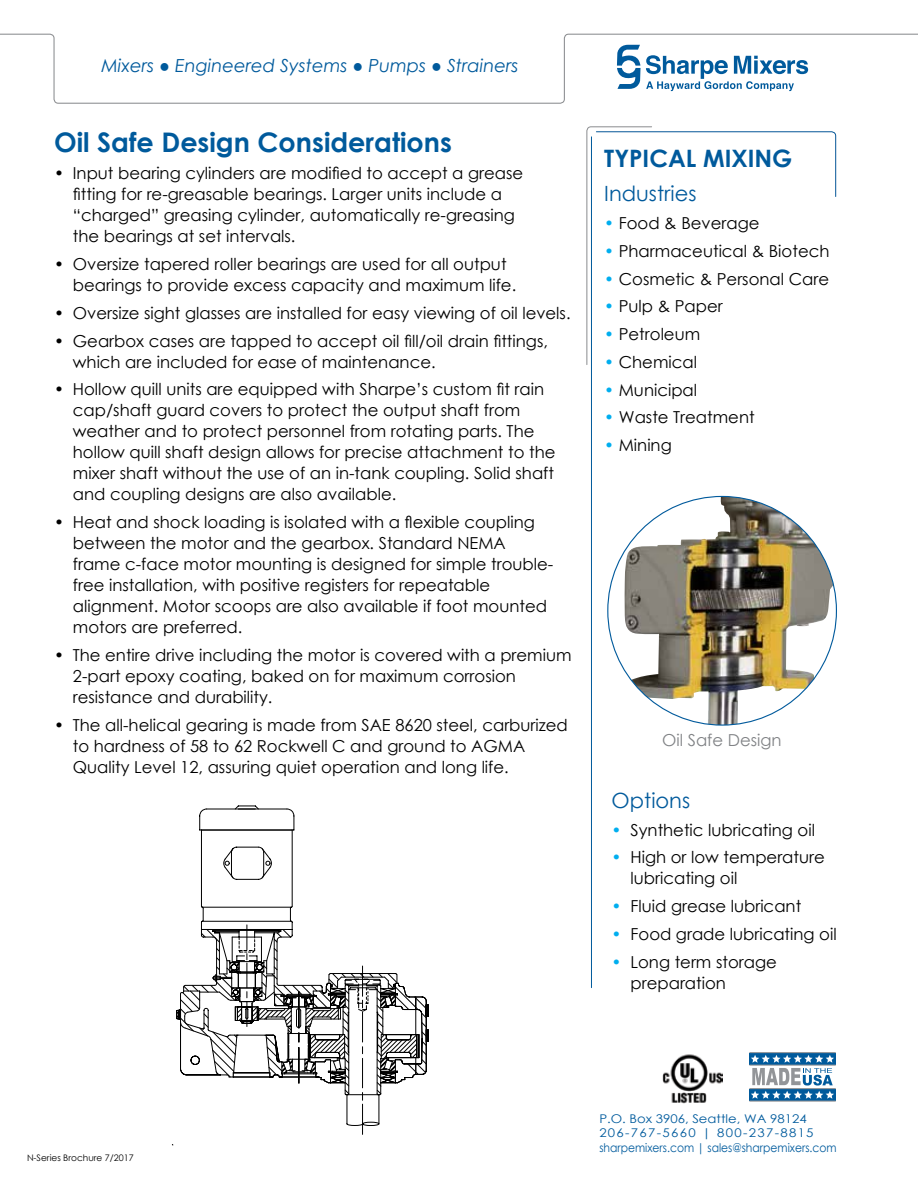
<style>
.page{position:relative;width:918px;height:1188px;background:#fff}
.page>*{position:absolute;margin:0;border:0;box-sizing:border-box;transform-origin:0 0}
.t1{font:700 27px "Century Gothic";color:#005a9c}
.t2{font:700 24px "Century Gothic";color:#005a9c}
.t3{font:21px "Century Gothic";color:#005a9c}
.t4{font:italic 18px "Century Gothic";color:#005a9c}
.t5{font:16.5px/21px "Century Gothic";color:#000}
.t6{font:16.5px "Century Gothic";color:#808285}
.t7{font:12px/14.4px "Century Gothic";color:#005b9d;scale:1.1 1}
.t8{font:9px "Century Gothic";color:#000}
.s1{color:#00aeef}
</style>
<div class="page">
<svg style="left:0;top:33px;width:918px;height:71px"></svg>
<hr style="left:591px;top:137px;width:1px;height:851px;background:#005a9c">
<svg style="left:586px;top:126px;width:250px;height:239px"></svg>
<img style="left:624px;top:496px;width:210px;height:228px">
<img style="left:662px;top:1054px;width:61px;height:50px">
<div style="left:749px;top:1053px;width:87px;height:12px;background:#005a9c"></div>
<hr style="left:749px;top:1052px;width:87px;height:1px;background:#939598">
<hr style="left:749px;top:1065px;width:87px;height:1px;background:#939598">
<div style="left:749px;top:1089px;width:87px;height:12px;background:#005a9c"></div>
<hr style="left:749px;top:1088px;width:87px;height:1px;background:#939598">
<hr style="left:749px;top:1101px;width:87px;height:1px;background:#939598">
<svg style="left:751px;top:1055px;width:83px;height:44px"></svg>
<svg style="left:172px;top:805px;width:257px;height:340px"></svg>
<p class="t4" style="left:101px;top:53px;width:419px">Mixers ● Engineered Systems ● Pumps ● Strainers</p>
<h1 class="t1" style="left:54px;top:121px;width:399px">Oil Safe Design Considerations</h1>
<p class="t5" style="left:73px;top:163px;width:452px;text-indent:-19px">• Input bearing cylinders are modified to accept a grease fitting for re-greasable bearings. Larger units include a “charged” greasing cylinder, automatically re-greasing the bearings at set intervals.</p>
<p class="t5" style="left:73px;top:253px;width:445px;text-indent:-19px">• Oversize tapered roller bearings are used for all output bearings to provide excess capacity and maximum life.</p>
<p class="t5" style="left:54px;top:302px;width:518px">• Oversize sight glasses are installed for easy viewing of oil levels.</p>
<p class="t5" style="left:73px;top:330px;width:477px;text-indent:-19px">• Gearbox cases are tapped to accept oil fill/oil drain fittings, which are included for ease of maintenance.</p>
<p class="t5" style="left:73px;top:379px;width:484px;text-indent:-19px">• Hollow quill units are equipped with Sharpe’s custom fit rain cap/shaft guard covers to protect the output shaft from weather and to protect personnel from rotating parts. The hollow quill shaft design allows for precise attachment to the mixer shaft without the use of an in-tank coupling. Solid shaft and coupling designs are also available.</p>
<p class="t5" style="left:73px;top:511px;width:482px;text-indent:-19px">• Heat and shock loading is isolated with a flexible coupling between the motor and the gearbox. Standard NEMA frame c-face motor mounting is designed for simple trouble&shy;free installation, with positive registers for repeatable alignment. Motor scoops are also available if foot mounted motors are preferred.</p>
<p class="t5" style="left:73px;top:644px;width:500px;text-indent:-19px">• The entire drive including the motor is covered with a premium<br>2-part epoxy coating, baked on for maximum corrosion resistance and durability.</p>
<p class="t5" style="left:73px;top:714px;width:497px;text-indent:-19px">• The all-helical gearing is made from SAE 8620 steel, carburized to hardness of 58 to 62 Rockwell C and ground to AGMA<br>Quality Level 12, assuring quiet operation and long life.</p>
<h2 class="t2" style="left:604px;top:140px;width:190px">TYPICAL MIXING</h2>
<p class="t3" style="left:604px;top:179px;width:94px">Industries</p>
<p class="t5" style="left:604px;top:212px;width:157px"><span class="s1">•</span> Food &amp; Beverage</p>
<p class="t5" style="left:604px;top:240px;width:227px"><span class="s1">•</span> Pharmaceutical &amp; Biotech</p>
<p class="t5" style="left:604px;top:268px;width:226px"><span class="s1">•</span> Cosmetic &amp; Personal Care</p>
<p class="t5" style="left:604px;top:296px;width:120px"><span class="s1">•</span> Pulp &amp; Paper</p>
<p class="t5" style="left:604px;top:323px;width:97px"><span class="s1">•</span> Petroleum</p>
<p class="t5" style="left:604px;top:351px;width:94px"><span class="s1">•</span> Chemical</p>
<p class="t5" style="left:604px;top:379px;width:94px"><span class="s1">•</span> Municipal</p>
<p class="t5" style="left:604px;top:407px;width:152px"><span class="s1">•</span> Waste Treatment</p>
<p class="t5" style="left:604px;top:434px;width:69px"><span class="s1">•</span> Mining</p>
<p class="t6" style="left:662px;top:729px;width:121px">Oil Safe Design</p>
<p class="t3" style="left:612px;top:786px;width:80px">Options</p>
<p class="t5" style="left:612px;top:819px;width:205px"><span class="s1">•</span> Synthetic lubricating oil</p>
<p class="t5" style="left:631px;top:847px;width:196px;text-indent:-19px"><span class="s1">•</span> High or low temperature lubricating oil</p>
<p class="t5" style="left:612px;top:895px;width:191px"><span class="s1">•</span> Fluid grease lubricant</p>
<p class="t5" style="left:612px;top:923px;width:226px"><span class="s1">•</span> Food grade lubricating oil</p>
<p class="t5" style="left:631px;top:951px;width:148px;text-indent:-19px"><span class="s1">•</span> Long term storage preparation</p>
<p class="t8" style="left:27px;top:1151px;width:108px">N-Series Brochure 7/2017</p>
<p class="t7" style="left:599px;top:1111px;width:217px">P.O. Box 3906, Seattle, WA 98124<br>206-767-5660 | 800-237-8815 sharpemixers.com | sales@sharpemixers.com</p>
</div>
